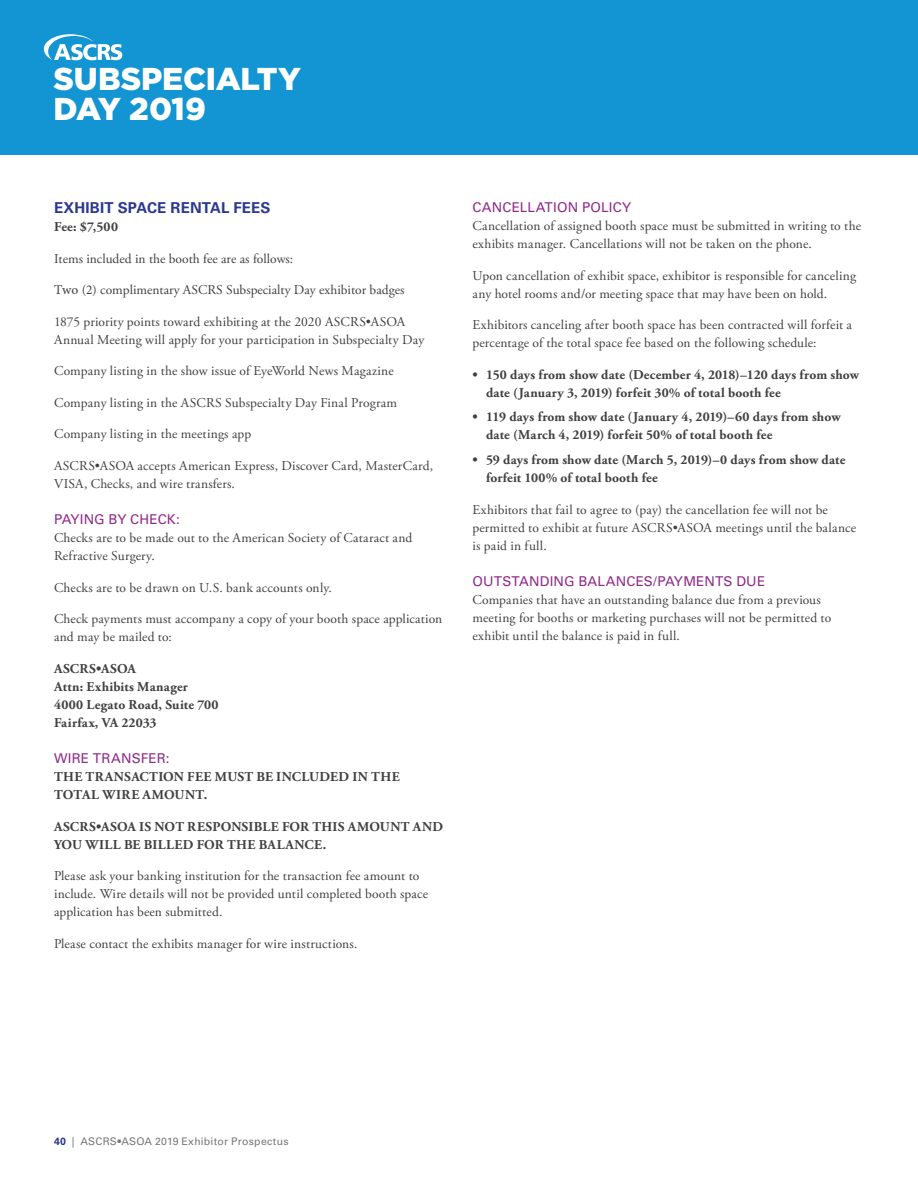
<style>
.page{position:relative;width:918px;height:1188px;background:#fff}
.page>*{position:absolute;margin:0;border:0;box-sizing:border-box;transform-origin:0 0}
.t1{font:900 31.5px/29.8px "Gotham";letter-spacing:-.005em;color:#fff}
.t2{font:700 15px "Univers LT Std";letter-spacing:.01em;color:#2b3990}
.t3{font:13.5px/18px "Adobe Garamond Pro";letter-spacing:.01em;color:#414042}
.t4{font:700 13.5px/18px "Adobe Garamond Pro";letter-spacing:.015em;color:#414042}
.t5{font:13.5px "Univers LT Std";letter-spacing:.015em;color:#8f2a8b}
.t6{font:10.5px "Univers LT Std";letter-spacing:.025em;color:#77787b}
.s1{font-family:"Minion Pro"}
.s2{font-weight:700;color:#2b3990}
</style>
<div class="page">
<div style="left:0;top:0;width:918px;height:155px;background:#1395d3"></div>
<svg style="left:44px;top:34px;width:78px;height:26px"></svg>
<h1 class="t1" style="left:54px;top:64px;width:249px">SUBSPECIALTY<br>DAY 2019</h1>
<p class="t2" style="left:54px;top:199px;width:218px">EXHIBIT SPACE RENTAL FEES</p>
<p class="t4" style="left:54px;top:218px;width:66px">Fee: $7,500</p>
<p class="t3" style="left:54px;top:250px;width:241px">Items included in the booth fee are as follows:</p>
<p class="t3" style="left:54px;top:282px;width:352px"><span class="s1">Two</span> (<span class="s1">2</span>) complimentary ASCRS Subspecialty Day exhibitor badges</p>
<p class="t3" style="left:54px;top:313px;width:372px">1875 priority points toward exhibiting at the 2020 ASCRS•ASOA<br>Annual Meeting will apply for your participation in Subspecialty Day</p>
<p class="t3" style="left:54px;top:363px;width:341px">Company listing in the show issue of EyeWorld News Magazine</p>
<p class="t3" style="left:54px;top:394px;width:345px">Company listing in the ASCRS Subspecialty Day Final Program</p>
<p class="t3" style="left:54px;top:426px;width:199px">Company listing in the meetings app</p>
<p class="t3" style="left:54px;top:457px;width:381px">ASCRS•ASOA accepts American Express, Discover Card, MasterCard,<br>VISA, Checks, and wire transfers.</p>
<p class="t5" style="left:54px;top:511px;width:128px">PAYING BY CHECK:</p>
<p class="t3" style="left:54px;top:529px;width:360px">Checks are to be made out to the American Society of Cataract and<br>Refractive Surgery.</p>
<p class="t3" style="left:54px;top:579px;width:279px">Checks are to be drawn on U.S. bank accounts only.</p>
<p class="t3" style="left:54px;top:610px;width:390px">Check payments must accompany a copy of your booth space application and may be mailed to:</p>
<p class="t4" style="left:54px;top:660px;width:166px">ASCRS•ASOA<br>Attn: Exhibits Manager<br>4000 Legato Road, Suite 700<br>Fairfax, VA 22033</p>
<p class="t5" style="left:54px;top:750px;width:117px">WIRE TRANSFER:</p>
<p class="t4" style="left:54px;top:768px;width:347px">THE TRANSACTION FEE MUST BE INCLUDED IN THE<br>TOTAL WIRE AMOUNT.</p>
<p class="t4" style="left:54px;top:818px;width:391px">ASCRS•ASOA IS NOT RESPONSIBLE FOR THIS AMOUNT AND<br>YOU WILL BE BILLED FOR THE BALANCE.</p>
<p class="t3" style="left:54px;top:867px;width:376px">Please ask your banking institution for the transaction fee amount to include. Wire details will not be provided until completed booth space application has been submitted.</p>
<p class="t3" style="left:54px;top:935px;width:305px">Please contact the exhibits manager for wire instructions.</p>
<p class="t5" style="left:472px;top:199px;width:160px">CANCELLATION POLICY</p>
<p class="t3" style="left:472px;top:217px;width:390px">Cancellation of assigned booth space must be submitted in writing to the exhibits manager. Cancellations will not be taken on the phone.</p>
<p class="t3" style="left:472px;top:267px;width:385px">Upon cancellation of exhibit space, exhibitor is responsible for canceling any hotel rooms and/or meeting space that may have been on hold.</p>
<p class="t3" style="left:472px;top:316px;width:381px">Exhibitors canceling after booth space has been contracted will forfeit a percentage of the total space fee based on the following schedule:</p>
<p class="t4" style="left:486px;top:366px;width:375px;text-indent:-14px">• 150 days from show date (December 4, 2018)–120 days from show date (January 3, 2019) forfeit 30% of total booth fee</p>
<p class="t4" style="left:486px;top:408px;width:356px;text-indent:-14px">• 119 days from show date (January 4, 2019)–60 days from show date (March 4, 2019) forfeit 50% of total booth fee</p>
<p class="t4" style="left:486px;top:451px;width:361px;text-indent:-14px">• 59 days from show date (March 5, 2019)–0 days from show date forfeit 100% of total booth fee</p>
<p class="t3" style="left:472px;top:501px;width:385px">Exhibitors that fail to agree to (pay) the cancellation fee will not be permitted to exhibit at future ASCRS•ASOA meetings until the balance is paid in full.</p>
<p class="t5" style="left:472px;top:573px;width:294px">OUTSTANDING BALANCES/PAYMENTS DUE</p>
<p class="t3" style="left:472px;top:591px;width:360px">Companies that have an outstanding balance due from a previous meeting for booths or marketing purchases will not be permitted to exhibit until the balance is paid in full.</p>
<p class="t6" style="left:54px;top:1135px;width:236px"><span class="s2">40</span> | ASCRS•ASOA 2019 Exhibitor Prospectus</p>
</div>
